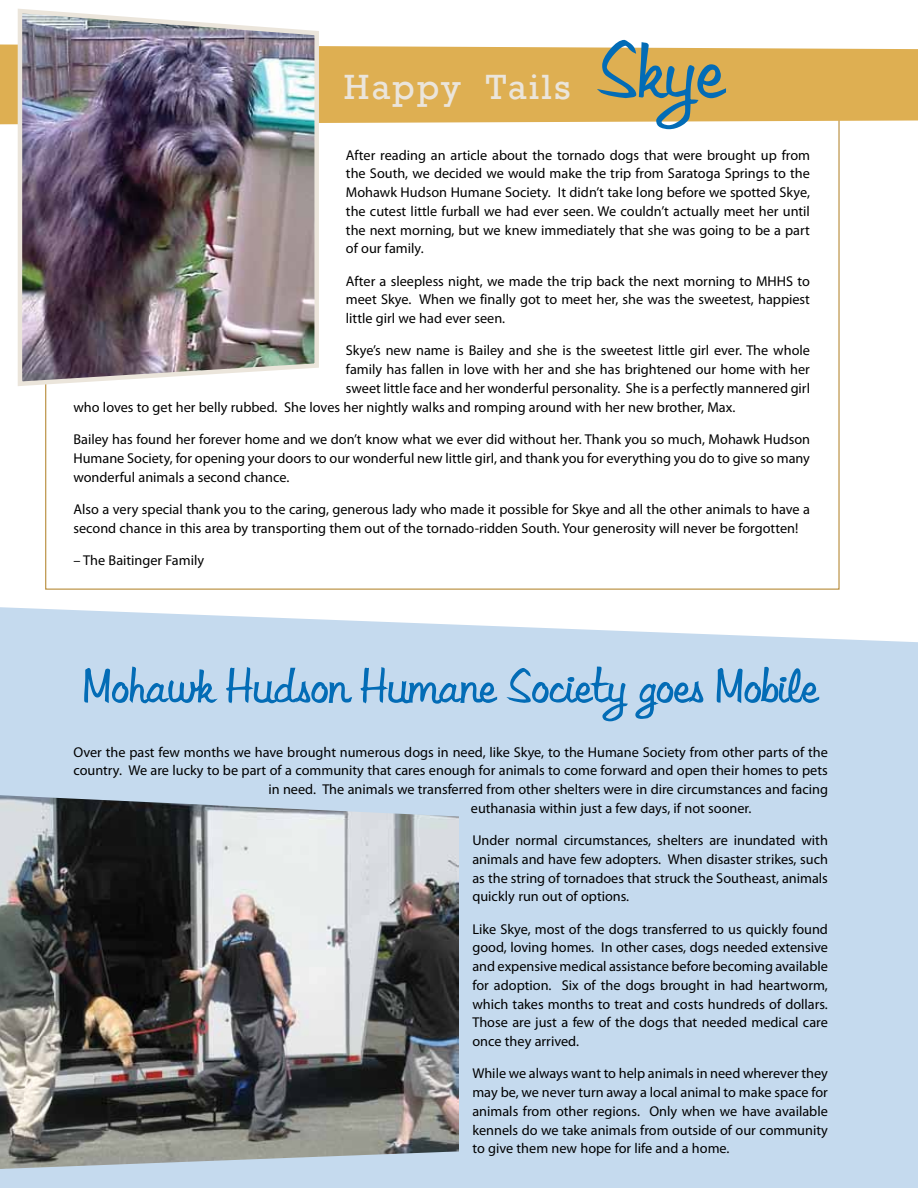
<style>
.page{position:relative;width:918px;height:1188px;background:#fff}
.page>*{position:absolute;margin:0;border:0;box-sizing:border-box;transform-origin:0 0}
.t1{font:90.9px "Libby";color:#036cb6}
.t2{font:54px "Libby";letter-spacing:.01em;color:#036cb6}
.t3{font:36px "Rockwell";letter-spacing:.06em;color:#ebe5db}
.t4{font:14.25px/18.8px "Myriad Pro";color:#000;text-align:justify}
</style>
<div class="page">
<div style="left:0;top:607px;width:918px;height:581px;background:#c5daee"></div>
<svg style="left:0;top:45px;width:918px;height:79px;background:#dfb35c"></svg>
<img style="left:15px;top:8px;width:306px;height:381px">
<svg style="left:594px;top:39px;width:133px;height:91px"></svg>
<img style="left:0;top:795px;width:459px;height:374px">
<svg style="left:83px;top:665px;width:270px;height:76px;background:#aecde7"></svg>
<svg style="left:359px;top:665px;width:139px;height:55px;background:#a5c7e4"></svg>
<svg style="left:505px;top:665px;width:124px;height:57px;background:#a2c6e3"></svg>
<svg style="left:635px;top:668px;width:70px;height:52px;background:#9dc3e2"></svg>
<svg style="left:716px;top:665px;width:104px;height:40px;background:#8ab8dd"></svg>
<h3 class="t3" style="left:344px;top:66px;width:229px">Happy Tails</h3>
<h1 class="t1" style="left:599px;top:13px;width:127px">Skye</h1>
<p class="t4" style="left:346px;top:145px;width:466px">After reading an article about the tornado dogs that were brought up from the South, we decided we would make the trip from Saratoga Springs to the Mohawk Hudson Humane Society. It didn’t take long before we spotted Skye, the cutest little furball we had ever seen. We couldn’t actually meet her until the next morning, but we knew immediately that she was going to be a part of our family.</p>
<p class="t4" style="left:346px;top:271px;width:466px">After a sleepless night, we made the trip back the next morning to MHHS to meet Skye. When we finally got to meet her, she was the sweetest, happiest little girl we had ever seen.</p>
<p class="t4" style="left:346px;top:341px;width:466px">Skye’s new name is Bailey and she is the sweetest little girl ever. The whole</p>
<p class="t4" style="left:346px;top:360px;width:465px">family has fallen in love with her and she has brightened our home with her</p>
<p class="t4" style="left:346px;top:379px;width:466px">sweet little face and her wonderful personality. She is a perfectly mannered girl</p>
<p class="t4" style="left:73px;top:397px;width:663px">who loves to get her belly rubbed. She loves her nightly walks and romping around with her new brother, Max.</p>
<p class="t4" style="left:73px;top:430px;width:738px">Bailey has found her forever home and we don’t know what we ever did without her. Thank you so much, Mohawk Hudson Humane Society, for opening your doors to our wonderful new little girl, and thank you for everything you do to give so many wonderful animals a second chance.</p>
<p class="t4" style="left:73px;top:499px;width:738px">Also a very special thank you to the caring, generous lady who made it possible for Skye and all the other animals to have a second chance in this area by transporting them out of the tornado-ridden South. Your generosity will never be forgotten!</p>
<p class="t4" style="left:73px;top:550px;width:132px">– The Baitinger Family</p>
<h2 class="t2" style="left:84px;top:652px;width:735px">Mohawk Hudson Humane Society goes Mobile</h2>
<p class="t4" style="left:73px;top:742px;width:756px">Over the past few months we have brought numerous dogs in need, like Skye, to the Humane Society from other parts of the</p>
<p class="t4" style="left:73px;top:761px;width:756px">country. We are lucky to be part of a community that cares enough for animals to come forward and open their homes to pets</p>
<p class="t4" style="left:268px;top:780px;width:561px">in need. The animals we transferred from other shelters were in dire circumstances and facing</p>
<p class="t4" style="left:471px;top:799px;width:282px">euthanasia within just a few days, if not sooner.</p>
<p class="t4" style="left:472px;top:831px;width:357px">Under normal circumstances, shelters are inundated with animals and have few adopters. When disaster strikes, such as the string of tornadoes that struck the Southeast, animals quickly run out of options.</p>
<p class="t4" style="left:472px;top:919px;width:357px">Like Skye, most of the dogs transferred to us quickly found good, loving homes. In other cases, dogs needed extensive and expensive medical assistance before becoming available for adoption. Six of the dogs brought in had heartworm, which takes months to treat and costs hundreds of dollars.<br>Those are just a few of the dogs that needed medical care once they arrived.</p>
<p class="t4" style="left:472px;top:1064px;width:357px">While we always want to help animals in need wherever they may be, we never turn away a local animal to make space for animals from other regions. Only when we have available kennels do we take animals from outside of our community to give them new hope for life and a home.</p>
</div>
